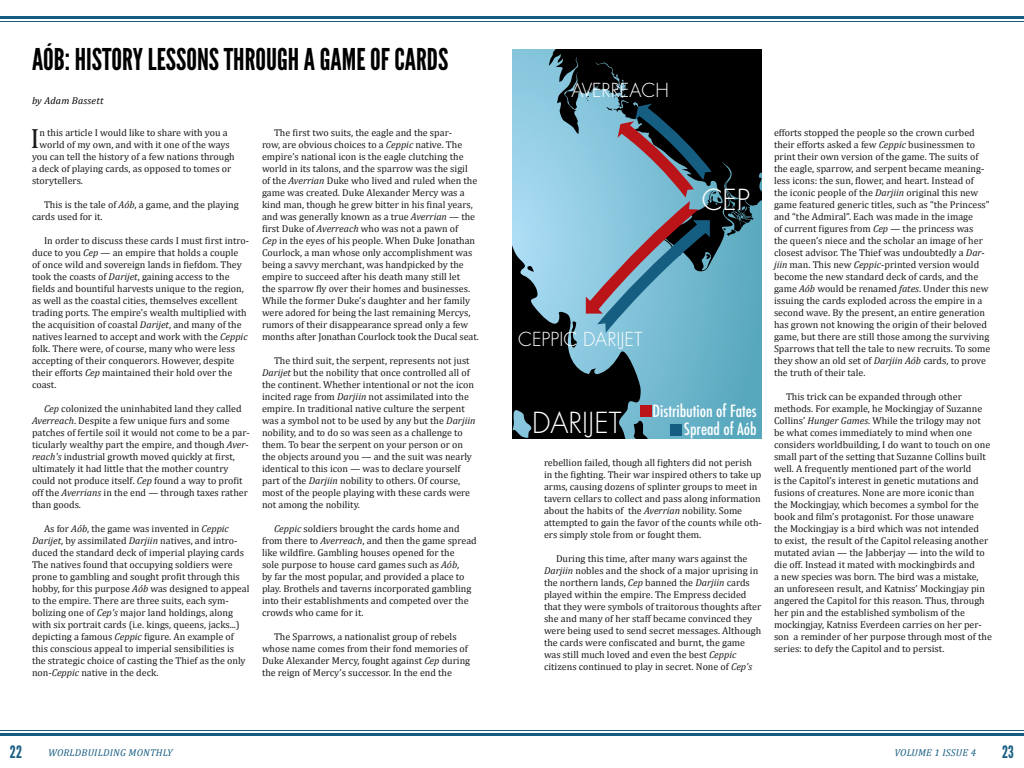
<style>
.page{position:relative;width:1024px;height:768px;background:#fff}
.page>*{position:absolute;margin:0;border:0;box-sizing:border-box;transform-origin:0 0}
.t1{font:30px "League Gothic";color:#000}
.t2{font:300 28.2px "Futura Std";color:#fff}
.t3{font:28px "Cambria";color:#1a1a1a}
.t4{font:300 18.8px "Futura Std";color:#fff}
.t5{font:17px "League Gothic";color:#165d82}
.t6{font:500 condensed 16.45px "Futura";color:#fff}
.t7{font:10px/12px "Cambria";color:#1a1a1a}
.t8{font:italic 10px "Cambria";letter-spacing:.02em;color:#165d82}
.t9{font:italic 10px "Cambria";letter-spacing:.02em;color:#000}
.s1{font-style:italic}
</style>
<div class="page">
<svg style="left:512px;top:49px;width:250px;height:390px;background:#233a41"></svg>
<svg style="left:512px;top:85px;width:242px;height:354px;background:#587e8d"></svg>
<h1 class="t1" style="left:32px;top:41px;width:418px">AÓB: HISTORY LESSONS THROUGH A GAME OF CARDS</h1>
<p class="t9" style="left:32px;top:93px;width:73px">by Adam Bassett</p>
<p class="t7" style="left:262px;top:126px;width:218px;text-indent:12px">The first two suits, the eagle and the spar-<br>row, are obvious choices to a <span class="s1">Ceppic</span> native. The empire’s national icon is the eagle clutching the world in its talons, and the sparrow was the sigil<br>of the <span class="s1">Averrian</span> Duke who lived and ruled when the game was created. Duke Alexander Mercy was a kind man, though he grew bitter in his final years, and was generally known as a true <span class="s1">Averrian</span> — the first Duke of <span class="s1">Averreach</span> who was not a pawn of<br><span class="s1">Cep</span> in the eyes of his people. When Duke Jonathan Courlock, a man whose only accomplishment was being a savvy merchant, was handpicked by the empire to succeed after his death many still let<br>the sparrow fly over their homes and businesses.<br>While the former Duke’s daughter and her family were adored for being the last remaining Mercys, rumors of their disappearance spread only a few months after Jonathan Courlock took the Ducal seat.</p>
<p class="t7" style="left:262px;top:354px;width:215px;text-indent:12px">The third suit, the serpent, represents not just <span class="s1">Darijet</span> but the nobility that once controlled all of the continent. Whether intentional or not the icon incited rage from <span class="s1">Darjiin</span> not assimilated into the empire. In traditional native culture the serpent was a symbol not to be used by any but the <span class="s1">Darjiin </span>nobility, and to do so was seen as a challenge to them. To bear the serpent on your person or on the objects around you — and the suit was nearly identical to this icon — was to declare yourself part of the <span class="s1">Darjiin</span> nobility to others. Of course, most of the people playing with these cards were not among the nobility.</p>
<p class="t7" style="left:262px;top:522px;width:216px;text-indent:12px"><span class="s1">Ceppic</span> soldiers brought the cards home and from there to <span class="s1">Averreach</span>, and then the game spread like wildfire. Gambling houses opened for the<br>sole purpose to house card games such as <span class="s1">Aób</span>,<br>by far the most popular, and provided a place to play. Brothels and taverns incorporated gambling into their establishments and competed over the crowds who came for it.</p>
<p class="t7" style="left:262px;top:630px;width:210px;text-indent:12px">The Sparrows, a nationalist group of rebels whose name comes from their fond memories of Duke Alexander Mercy, fought against <span class="s1">Cep</span> during the reign of Mercy’s successor. In the end the</p>
<h3 class="t3" style="left:30px;top:122px;width:11px">I</h3>
<p class="t7" style="left:39px;top:126px;width:190px">n this article I would like to share with you a</p>
<p class="t7" style="left:39px;top:138px;width:192px">world of my own, and with it one of the ways</p>
<p class="t7" style="left:32px;top:150px;width:204px">you can tell the history of a few nations through</p>
<p class="t7" style="left:32px;top:162px;width:201px">a deck of playing cards, as opposed to tomes or</p>
<p class="t7" style="left:32px;top:174px;width:53px">storytellers.</p>
<p class="t7" style="left:32px;top:198px;width:208px;text-indent:12px">This is the tale of <span class="s1">Aób</span>, a game, and the playing cards used for it.</p>
<p class="t7" style="left:32px;top:234px;width:219px;text-indent:12px">In order to discuss these cards I must first intro&shy;duce to you <span class="s1">Cep</span> — an empire that holds a couple of once wild and sovereign lands in fiefdom. They took the coasts of <span class="s1">Darijet</span>, gaining access to the fields and bountiful harvests unique to the region, as well as the coastal cities, themselves excellent trading ports. The empire's wealth multiplied with the acquisition of coastal <span class="s1">Darijet</span>, and many of the natives learned to accept and work with the <span class="s1">Ceppic </span>folk. There were, of course, many who were less accepting of their conquerors. However, despite their efforts <span class="s1">Cep</span> maintained their hold over the coast.</p>
<p class="t7" style="left:32px;top:402px;width:219px;text-indent:12px"><span class="s1">Cep</span> colonized the uninhabited land they called <span class="s1">Averreach</span>. Despite a few unique furs and some patches of fertile soil it would not come to be a par&shy;ticularly wealthy part the empire, and though <span class="s1">Aver&shy;reach's</span> industrial growth moved quickly at first, ultimately it had little that the mother country could not produce itself. <span class="s1">Cep</span> found a way to profit off the <span class="s1">Averrians</span> in the end — through taxes rather than goods.</p>
<p class="t7" style="left:32px;top:522px;width:219px;text-indent:12px">As for <span class="s1">Aób</span>, the game was invented in <span class="s1">Ceppic Darijet</span>, by assimilated <span class="s1">Darjiin</span> natives, and intro&shy;duced the standard deck of imperial playing cards The natives found that occupying soldiers were prone to gambling and sought profit through this hobby, for this purpose <span class="s1">Aób</span> was designed to appeal to the empire. There are three suits, each sym&shy;bolizing one of <span class="s1">Cep's</span> major land holdings, along with six portrait cards (i.e. kings, queens, jacks...) depicting a famous <span class="s1">Ceppic</span> figure. An example of this conscious appeal to imperial sensibilities is the strategic choice of casting the Thief as the only non-<span class="s1">Ceppic</span> native in the deck.</p>
<h3 class="t4" style="left:572px;top:79px;width:99px">AVERREACH</h3>
<h2 class="t2" style="left:702px;top:182px;width:50px">CEP</h2>
<h3 class="t4" style="left:518px;top:328px;width:126px">CEPPIC DARIJET</h3>
<h2 class="t2" style="left:532px;top:405px;width:91px">DARIJET</h2>
<h3 class="t6" style="left:653px;top:400px;width:106px">Distribution of Fates</h3>
<h3 class="t6" style="left:684px;top:418px;width:74px">Spread of Aób</h3>
<p class="t7" style="left:544px;top:456px;width:219px">rebellion failed, though all fighters did not perish in the fighting. Their war inspired others to take up arms, causing dozens of splinter groups to meet in tavern cellars to collect and pass along information about the habits of the <span class="s1">Averrian</span> nobility. Some attempted to gain the favor of the counts while oth&shy;ers simply stole from or fought them.</p>
<p class="t7" style="left:544px;top:552px;width:219px;text-indent:12px">During this time, after many wars against the <span class="s1">Darjiin</span> nobles and the shock of a major uprising in the northern lands, <span class="s1">Cep</span> banned the <span class="s1">Darjiin</span> cards played within the empire. The Empress decided that they were symbols of traitorous thoughts after she and many of her staff became convinced they were being used to send secret messages. Although the cards were confiscated and burnt, the game was still much loved and even the best <span class="s1">Ceppic </span>citizens continued to play in secret. None of <span class="s1">Cep’s</span></p>
<p class="t7" style="left:774px;top:126px;width:218px">efforts stopped the people so the crown curbed their efforts asked a few <span class="s1">Ceppic</span> businessmen to print their own version of the game. The suits of the eagle, sparrow, and serpent became meaning&shy;less icons: the sun, flower, and heart. Instead of<br>the iconic people of the <span class="s1">Darjiin</span> original this new game featured generic titles, such as “the Princess” and “the Admiral”. Each was made in the image<br>of current figures from <span class="s1">Cep</span> — the princess was<br>the queen’s niece and the scholar an image of her closest advisor. The Thief was undoubtedly a <span class="s1">Dar&shy;jiin</span> man. This new <span class="s1">Ceppic</span>-printed version would become the new standard deck of cards, and the game <span class="s1">Aób</span> would be renamed <span class="s1">fates</span>. Under this new issuing the cards exploded across the empire in a second wave. By the present, an entire generation has grown not knowing the origin of their beloved game, but there are still those among the surviving Sparrows that tell the tale to new recruits. To some they show an old set of <span class="s1">Darjiin Aób</span> cards, to prove the truth of their tale.</p>
<p class="t7" style="left:774px;top:390px;width:219px;text-indent:12px">This trick can be expanded through other methods. For example, he Mockingjay of Suzanne Collins’ <span class="s1">Hunger Games</span>. While the trilogy may not be what comes immediately to mind when one considers worldbuilding, I do want to touch on one small part of the setting that Suzanne Collins built well. A frequently mentioned part of the world<br>is the Capitol’s interest in genetic mutations and fusions of creatures. None are more iconic than<br>the Mockingjay, which becomes a symbol for the book and film’s protagonist. For those unaware<br>the Mockingjay is a bird which was not intended<br>to exist, the result of the Capitol releasing another mutated avian — the Jabberjay — into the wild to die off. Instead it mated with mockingbirds and<br>a new species was born. The bird was a mistake,<br>an unforeseen result, and Katniss’ Mockingjay pin angered the Capitol for this reason. Thus, through her pin and the established symbolism of the mockingjay, Katniss Everdeen carries on her per&shy;son a reminder of her purpose through most of the series: to defy the Capitol and to persist.</p>
<h3 class="t5" style="left:10px;top:742px;width:14px">22</h3>
<p class="t8" style="left:48px;top:745px;width:126px">WORLDBUILDING MONTHLY</p>
<p class="t8" style="left:894px;top:745px;width:83px">VOLUME 1 ISSUE 4</p>
<h3 class="t5" style="left:1002px;top:742px;width:13px">23</h3>
</div>
